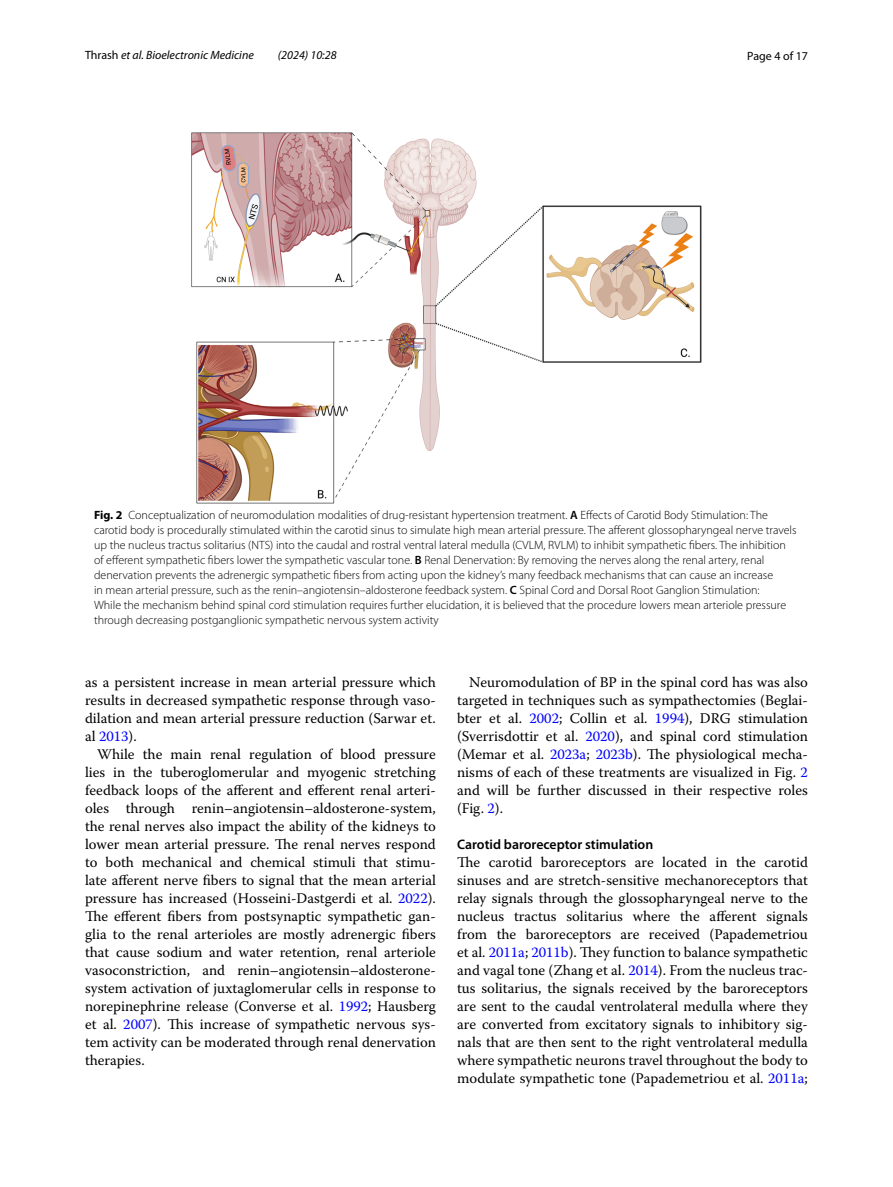
<style>
.page{position:relative;width:893px;height:1187px;background:#fff}
.page>*{position:absolute;margin:0;border:0;box-sizing:border-box;transform-origin:0 0}
.t1{font:14.7px/18px "Warnock Pro";color:#000;text-align:justify}
.t2{font:600 13.8px "Myriad Pro";color:#000}
.t3{font:300 12px/15px "Myriad Pro";color:#000}
.t4{font:italic 12px "Myriad Pro";color:#000}
.t5{font:12px "Myriad Pro";color:#000}
.s1{font-style:normal}
.s2{font-weight:700}
.s3{font-weight:600}
.s4{color:#00f}
</style>
<div class="page">
<img style="left:191px;top:133px;width:511px;height:370px">
<p class="t4" style="left:85px;top:48px;width:170px"><span class="s1">Thrash</span> et al. Bioelectronic Medicine</p>
<p class="t4" style="left:278px;top:48px;width:60px">(2024) 10:28</p>
<p class="t5" style="left:747px;top:48px;width:62px">Page 4 of 17</p>
<p class="t3" style="left:94px;top:507px;width:704px"><span class="s2">Fig. 2</span> Conceptualization of neuromodulation modalities of drug-resistant hypertension treatment. <span class="s3">A</span> Effects of Carotid Body Stimulation: The carotid body is procedurally stimulated within the carotid sinus to simulate high mean arterial pressure. The afferent glossopharyngeal nerve travels up the nucleus tractus solitarius (NTS) into the caudal and rostral ventral lateral medulla (CVLM, RVLM) to inhibit sympathetic fibers. The inhibition of efferent sympathetic fibers lower the sympathetic vascular tone. <span class="s3">B</span> Renal Denervation: By removing the nerves along the renal artery, renal denervation prevents the adrenergic sympathetic fibers from acting upon the kidney’s many feedback mechanisms that can cause an increase<br>in mean arterial pressure, such as the renin–angiotensin–aldosterone feedback system. <span class="s3">C</span> Spinal Cord and Dorsal Root Ganglion Stimulation:<br>While the mechanism behind spinal cord stimulation requires further elucidation, it is believed that the procedure lowers mean arteriole pressure through decreasing postganglionic sympathetic nervous system activity</p>
<p class="t1" style="left:85px;top:672px;width:352px">as a persistent increase in mean arterial pressure which results in decreased sympathetic response through vaso&shy;dilation and mean arterial pressure reduction (Sarwar et. al <span class="s4">2013</span>).</p>
<p class="t1" style="left:85px;top:744px;width:352px;text-indent:12px">While the main renal regulation of blood pressure lies in the tuberoglomerular and myogenic stretching feedback loops of the afferent and efferent renal arteri&shy;oles through renin–angiotensin–aldosterone-system, the renal nerves also impact the ability of the kidneys to lower mean arterial pressure. The renal nerves respond to both mechanical and chemical stimuli that stimu&shy;late afferent nerve fibers to signal that the mean arterial pressure has increased (Hosseini-Dastgerdi et al. <span class="s4">2022</span>).<br>The efferent fibers from postsynaptic sympathetic gan&shy;glia to the renal arterioles are mostly adrenergic fibers that cause sodium and water retention, renal arteriole vasoconstriction, and renin–angiotensin–aldosterone&shy;system activation of juxtaglomerular cells in response to norepinephrine release (Converse et al. <span class="s4">1992</span>; Hausberg et al. <span class="s4">2007</span>). This increase of sympathetic nervous sys&shy;tem activity can be moderated through renal denervation therapies.</p>
<p class="t1" style="left:457px;top:672px;width:352px;text-indent:12px">Neuromodulation of BP in the spinal cord has was also targeted in techniques such as sympathectomies (Beglai&shy;bter et al. <span class="s4">2002</span>; Collin et al. <span class="s4">1994</span>), DRG stimulation (Sverrisdottir et al. <span class="s4">2020</span>), and spinal cord stimulation (Memar et al. <span class="s4">2023a</span>; <span class="s4">2023b</span>). The physiological mecha&shy;nisms of each of these treatments are visualized in Fig. <span class="s4">2 </span>and will be further discussed in their respective roles (Fig. <span class="s4">2</span>).</p>
<p class="t2" style="left:457px;top:835px;width:198px">Carotid baroreceptor stimulation</p>
<p class="t1" style="left:457px;top:852px;width:352px">The carotid baroreceptors are located in the carotid sinuses and are stretch-sensitive mechanoreceptors that relay signals through the glossopharyngeal nerve to the nucleus tractus solitarius where the afferent signals from the baroreceptors are received (Papademetriou et al. <span class="s4">2011a</span>; <span class="s4">2011b</span>). They function to balance sympathetic and vagal tone (Zhang et al. <span class="s4">2014</span>). From the nucleus trac&shy;tus solitarius, the signals received by the baroreceptors are sent to the caudal ventrolateral medulla where they are converted from excitatory signals to inhibitory sig&shy;nals that are then sent to the right ventrolateral medulla where sympathetic neurons travel throughout the body to modulate sympathetic tone (Papademetriou et al. <span class="s4">2011a</span>;</p>
</div>
